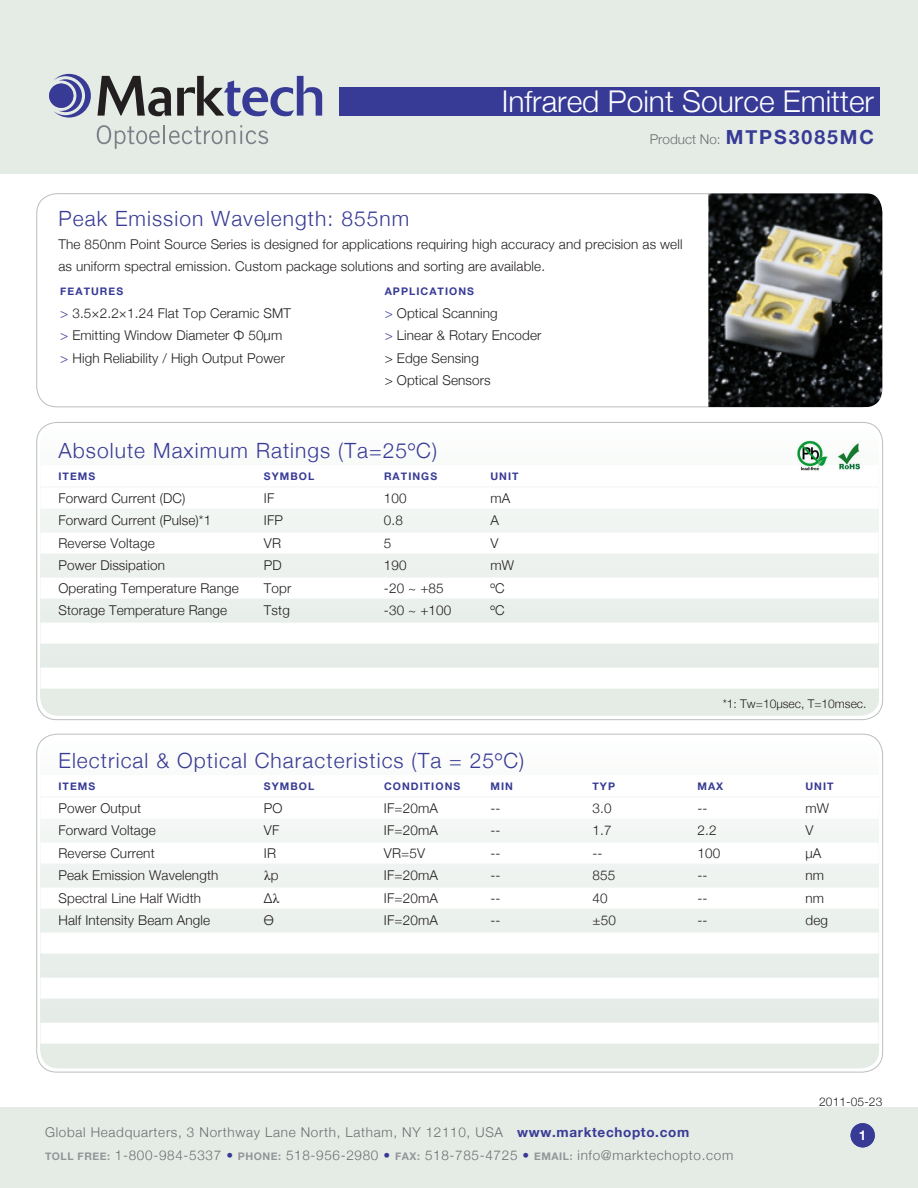
<style>
.page{position:relative;width:918px;height:1188px;background:#fff}
.page>*{position:absolute;margin:0;border:0;box-sizing:border-box;transform-origin:0 0}
.t1{font:300 30px "Helvetica Neue";color:#fff}
.t2{font:300 21px "Helvetica Neue";letter-spacing:.05em;color:#383b95}
.t3{font:300 13.5px/22.5px "Helvetica Neue";letter-spacing:.01em;color:#231f20}
.t4{font:300 13.5px/22.5px "Helvetica Neue";letter-spacing:.05em;color:#6d6e71}
.t5{font:300 13.5px "Helvetica Neue";color:#6d6e71}
.t6{font:13.5px "Times New Roman";color:#231f20}
.t7{font:700 13.5px "Helvetica Neue";color:#fff}
.t8{font:300 12px "Helvetica Neue";color:#231f20}
.t9{font:700 10.5px "Helvetica Neue";letter-spacing:.1em;color:#383b95}
.s1{font-weight:700;font-size:19.5px;color:#383b95}
.s2{color:#383b95}
.s3{font-family:"Helvetica Neue";font-weight:300}
.s4{font-family:"Times New Roman";font-weight:400}
.s5{font-weight:700;color:#383b95}
.s6{font-weight:700;font-size:10.5px;color:#939598}
</style>
<div class="page">
<div style="left:0;top:0;width:918px;height:173px;background:#e5ece6"></div>
<svg style="left:40px;top:425px;width:839px;height:291px;fill:#ecf1ed"></svg>
<div style="left:41px;top:465px;width:837px;height:21px;background:#fff"></div>
<div style="left:41px;top:488px;width:837px;height:21px;background:#fff"></div>
<div style="left:41px;top:533px;width:837px;height:21px;background:#fff"></div>
<div style="left:41px;top:578px;width:837px;height:21px;background:#fff"></div>
<div style="left:41px;top:623px;width:837px;height:21px;background:#fff"></div>
<div style="left:41px;top:668px;width:837px;height:21px;background:#fff"></div>
<img style="left:798px;top:440px;width:30px;height:30px">
<img style="left:834px;top:442px;width:31px;height:28px">
<img style="left:708px;top:194px;width:174px;height:213px">
<svg style="left:40px;top:737px;width:839px;height:332px;fill:#ecf1ed"></svg>
<div style="left:41px;top:775px;width:838px;height:21px;background:#fff"></div>
<div style="left:41px;top:798px;width:838px;height:21px;background:#fff"></div>
<div style="left:41px;top:843px;width:838px;height:21px;background:#fff"></div>
<div style="left:41px;top:888px;width:838px;height:21px;background:#fff"></div>
<div style="left:41px;top:933px;width:838px;height:21px;background:#fff"></div>
<div style="left:41px;top:978px;width:838px;height:21px;background:#fff"></div>
<div style="left:41px;top:1023px;width:838px;height:21px;background:#fff"></div>
<div style="left:340px;top:87px;width:540px;height:28px;background:#383b95"></div>
<svg style="left:97px;top:125px;width:171px;height:24px"></svg>
<svg style="left:54px;top:74px;width:37px;height:44px"></svg>
<div style="left:49px;top:84px;width:24px;height:24px;background:#383b95;border-radius:50%"></div>
<svg style="left:97px;top:76px;width:74px;height:40px"></svg>
<svg style="left:177px;top:76px;width:145px;height:40px"></svg>
<div style="left:0;top:1107px;width:918px;height:81px;background:#e5ece6"></div>
<div style="left:851px;top:1123px;width:24px;height:24px;background:#383b95;border-radius:50%"></div>
<h1 class="t1" style="left:502px;top:90px;width:374px">Infrared Point Source Emitter</h1>
<p class="t5" style="left:650px;top:134px;width:226px">Product No: <span class="s1">MTPS3085MC</span></p>
<h2 class="t2" style="left:58px;top:211px;width:352px">Peak Emission Wavelength: 855nm</h2>
<p class="t3" style="left:58px;top:234px;width:626px">The 850nm Point Source Series is designed for applications requiring high accuracy and precision as well as uniform spectral emission. Custom package solutions and sorting are available.</p>
<p class="t9" style="left:60px;top:288px;width:64px">FEATURES</p>
<p class="t3" style="left:60px;top:303px;width:232px"><span class="s2">&gt;</span> 3.5×2.2×1.24 Flat Top Ceramic SMT <span class="s2">&gt;</span> Emitting Window Diameter Ф 50μm <span class="s2">&gt;</span> High Reliability / High Output Power</p>
<p class="t9" style="left:385px;top:288px;width:91px">APPLICATIONS</p>
<p class="t3" style="left:385px;top:303px;width:158px"><span class="s2">&gt;</span> Optical Scanning<br><span class="s2">&gt;</span> Linear &amp; Rotary Encoder &gt; Edge Sensing<br>&gt; Optical Sensors</p>
<h2 class="t2" style="left:58px;top:442px;width:380px">Absolute Maximum Ratings (Ta=25ºC)</h2>
<p class="t9" style="left:58px;top:472px;width:38px">ITEMS</p>
<p class="t9" style="left:264px;top:472px;width:52px">SYMBOL</p>
<p class="t9" style="left:384px;top:472px;width:55px">RATINGS</p>
<p class="t9" style="left:491px;top:472px;width:30px">UNIT</p>
<p class="t3" style="left:58px;top:488px;width:128px">Forward Current (DC)</p>
<p class="t3" style="left:264px;top:488px;width:12px">IF</p>
<p class="t3" style="left:384px;top:488px;width:24px">100</p>
<p class="t3" style="left:490px;top:488px;width:21px">mA</p>
<p class="t3" style="left:58px;top:510px;width:154px">Forward Current (Pulse)*1</p>
<p class="t3" style="left:264px;top:510px;width:21px">IFP</p>
<p class="t3" style="left:384px;top:510px;width:21px">0.8</p>
<p class="t3" style="left:490px;top:510px;width:10px">A</p>
<p class="t3" style="left:58px;top:533px;width:98px">Reverse Voltage</p>
<p class="t3" style="left:264px;top:533px;width:19px">VR</p>
<p class="t3" style="left:384px;top:533px;width:9px">5</p>
<p class="t3" style="left:490px;top:533px;width:10px">V</p>
<p class="t3" style="left:58px;top:555px;width:108px">Power Dissipation</p>
<p class="t3" style="left:264px;top:555px;width:19px">PD</p>
<p class="t3" style="left:384px;top:555px;width:24px">190</p>
<p class="t3" style="left:490px;top:555px;width:25px">mW</p>
<p class="t3" style="left:58px;top:578px;width:182px">Operating Temperature Range</p>
<p class="t3" style="left:264px;top:578px;width:29px">Topr</p>
<p class="t3" style="left:384px;top:578px;width:61px">-20 ~ +85</p>
<p class="t3" style="left:490px;top:578px;width:16px">ºC</p>
<p class="t3" style="left:58px;top:600px;width:170px">Storage Temperature Range</p>
<p class="t3" style="left:264px;top:600px;width:27px">Tstg</p>
<p class="t3" style="left:384px;top:600px;width:69px">-30 ~ +100</p>
<p class="t3" style="left:490px;top:600px;width:16px">ºC</p>
<p class="t8" style="left:723px;top:700px;width:145px">*1: Tw=10µsec, T=10msec.</p>
<h2 class="t2" style="left:58px;top:752px;width:467px">Electrical &amp; Optical Characteristics (Ta = 25ºC)</h2>
<p class="t9" style="left:58px;top:782px;width:38px">ITEMS</p>
<p class="t9" style="left:264px;top:782px;width:52px">SYMBOL</p>
<p class="t9" style="left:384px;top:782px;width:78px">CONDITIONS</p>
<p class="t9" style="left:491px;top:782px;width:24px">MIN</p>
<p class="t9" style="left:592px;top:782px;width:24px">TYP</p>
<p class="t9" style="left:697px;top:782px;width:27px">MAX</p>
<p class="t9" style="left:806px;top:782px;width:30px">UNIT</p>
<p class="t3" style="left:58px;top:798px;width:84px">Power Output</p>
<p class="t3" style="left:264px;top:798px;width:20px">PO</p>
<p class="t3" style="left:384px;top:798px;width:55px">IF=20mA</p>
<p class="t3" style="left:490px;top:798px;width:12px">--</p>
<p class="t3" style="left:593px;top:798px;width:21px">3.0</p>
<p class="t3" style="left:698px;top:798px;width:12px">--</p>
<p class="t3" style="left:806px;top:798px;width:25px">mW</p>
<p class="t3" style="left:58px;top:820px;width:99px">Forward Voltage</p>
<p class="t3" style="left:264px;top:820px;width:17px">VF</p>
<p class="t3" style="left:384px;top:820px;width:55px">IF=20mA</p>
<p class="t3" style="left:490px;top:820px;width:12px">--</p>
<p class="t3" style="left:593px;top:820px;width:21px">1.7</p>
<p class="t3" style="left:698px;top:820px;width:21px">2.2</p>
<p class="t3" style="left:806px;top:820px;width:10px">V</p>
<p class="t3" style="left:58px;top:843px;width:98px">Reverse Current</p>
<p class="t3" style="left:264px;top:843px;width:14px">IR</p>
<p class="t3" style="left:384px;top:843px;width:43px">VR=5V</p>
<p class="t3" style="left:490px;top:843px;width:12px">--</p>
<p class="t3" style="left:593px;top:843px;width:12px">--</p>
<p class="t3" style="left:698px;top:843px;width:24px">100</p>
<p class="t3" style="left:805px;top:843px;width:17px">µA</p>
<p class="t3" style="left:58px;top:865px;width:161px">Peak Emission Wavelength</p>
<p class="t6" style="left:264px;top:867px;width:16px">λ<span class="s3">p</span></p>
<p class="t3" style="left:384px;top:865px;width:55px">IF=20mA</p>
<p class="t3" style="left:491px;top:865px;width:12px">--</p>
<p class="t3" style="left:593px;top:865px;width:24px">855</p>
<p class="t3" style="left:698px;top:865px;width:12px">--</p>
<p class="t3" style="left:806px;top:865px;width:20px">nm</p>
<p class="t3" style="left:58px;top:886px;width:144px">Spectral Line Half Width</p>
<p class="t3" style="left:264px;top:886px;width:17px">∆<span class="s4">λ</span></p>
<p class="t3" style="left:384px;top:888px;width:55px">IF=20mA</p>
<p class="t3" style="left:491px;top:888px;width:12px">--</p>
<p class="t3" style="left:593px;top:888px;width:17px">40</p>
<p class="t3" style="left:698px;top:888px;width:12px">--</p>
<p class="t3" style="left:806px;top:888px;width:20px">nm</p>
<p class="t3" style="left:58px;top:909px;width:153px">Half Intensity Beam Angle</p>
<p class="t3" style="left:264px;top:909px;width:12px">Ө</p>
<p class="t3" style="left:384px;top:909px;width:55px">IF=20mA</p>
<p class="t3" style="left:490px;top:909px;width:12px">--</p>
<p class="t3" style="left:593px;top:909px;width:25px">±50</p>
<p class="t3" style="left:698px;top:909px;width:12px">--</p>
<p class="t3" style="left:806px;top:909px;width:24px">deg</p>
<p class="t8" style="left:819px;top:1097px;width:65px">2011-05-23</p>
<p class="t4" style="left:45px;top:1122px;width:690px">Global Headquarters, 3 Northway Lane North, Latham, NY 12110, USA <span class="s5">www.marktechopto.com<br></span><span class="s6">TOLL FREE:</span> 1-800-984-5337 <span class="s2">•</span> <span class="s6">PHONE:</span> 518-956-2980 <span class="s2">•</span> <span class="s6">FAX:</span> 518-785-4725 <span class="s2">•</span> <span class="s6">EMAIL:</span> info@marktechopto.com</p>
<p class="t7" style="left:859px;top:1130px;width:9px">1</p>
</div>
